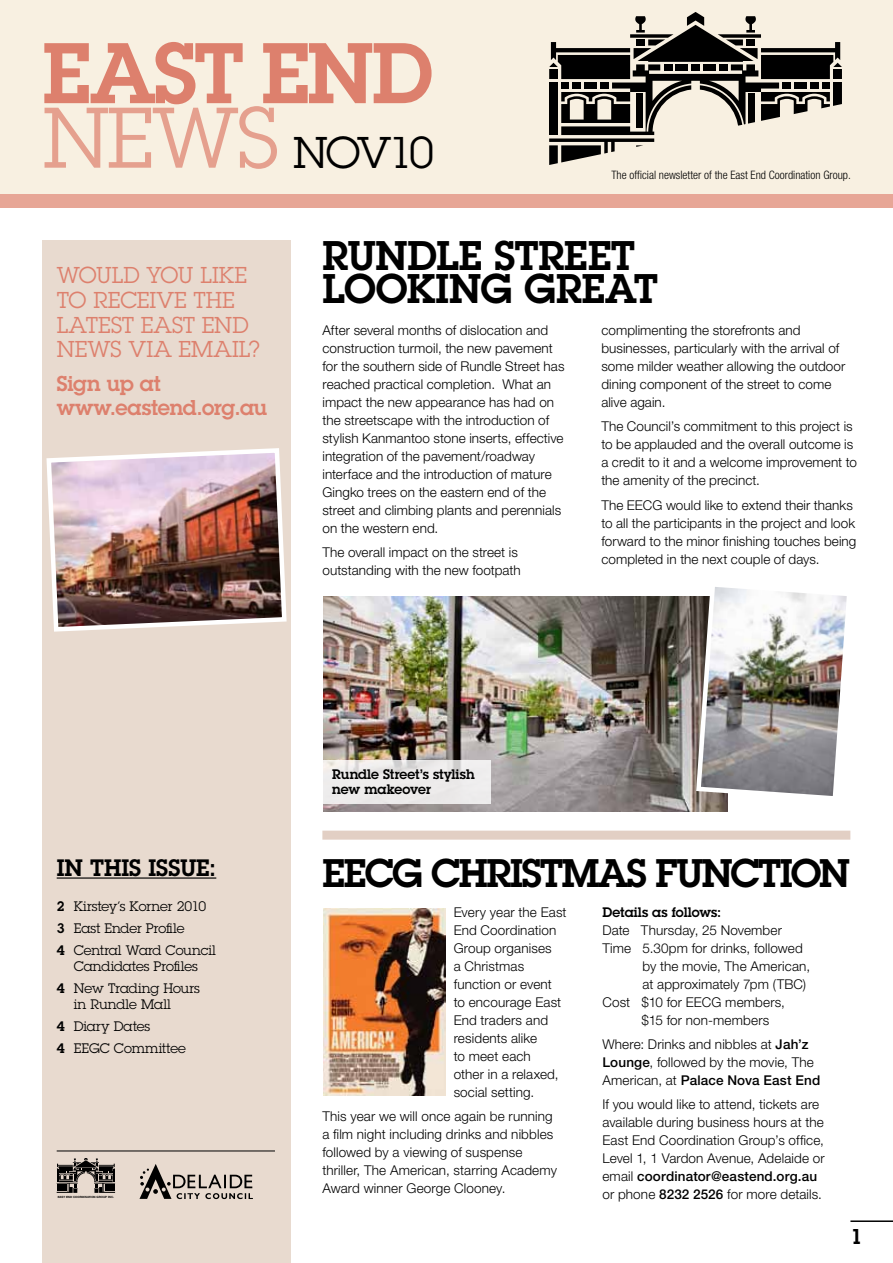
<style>
.page{position:relative;width:893px;height:1263px;background:#fff}
.page>*{position:absolute;margin:0;border:0;box-sizing:border-box;transform-origin:0 0}
.t1{font:600 84px "Lubalin Graph Std";color:#dd806d}
.t2{font:43.5px "Lubalin Graph Std";letter-spacing:-.075em;color:#000}
.t3{font:600 40.5px/33.8px "Lubalin Graph Std";letter-spacing:-.005em;color:#000}
.t4{font:600 39px "Lubalin Graph Std";letter-spacing:-.04em;color:#000}
.t5{font:600 23.25px "Lubalin Graph Std";color:#000}
.t6{font:22.5px/24.8px "Lubalin Graph Std";letter-spacing:.005em;color:#dd806d}
.t7{font:600 21px/24.8px "Lubalin Graph Std";letter-spacing:-.01em;color:#dd806d}
.t8{font:600 21px "Lubalin Graph Std";color:#000}
.t9{font:300 13.5px/18px "Helvetica Neue LT Std";letter-spacing:.005em;color:#000}
.t10{font:13.5px/22.2px "Lubalin Graph Std";letter-spacing:-.01em;color:#000}
.t11{font:600 13.5px/15px "Lubalin Graph Std";color:#000}
.t12{font:13.5px/22.2px "Lubalin Graph Std";letter-spacing:.01em;color:#000}
.t13{font:300 condensed 11.7px "Helvetica Neue LT Std";color:#000}
.t14{font:700 2.85px "Helvetica Neue";color:#000}
.s1{font-size:84px;color:#e5a08e}
.s2{font-weight:600}
.s3{font-weight:500}
</style>
<div class="page">
<div style="left:43px;top:240px;width:248px;height:1023px;background:#e8dacf"></div>
<svg style="left:139px;top:1164px;width:114px;height:35px"></svg>
<hr style="left:57px;top:1150px;width:218px;height:1px;background:#000">
<div style="left:0;top:0;width:893px;height:203px;background:#f8f0e1"></div>
<svg style="left:549px;top:12px;width:293px;height:153px"></svg>
<svg style="left:57px;top:1158px;width:58px;height:35px"></svg>
<div style="left:0;top:194px;width:893px;height:14px;background:#e7a696"></div>
<img style="left:46px;top:448px;width:241px;height:184px">
<hr style="left:57px;top:877px;width:159px;height:2px;background:#000">
<div style="left:322px;top:831px;width:528px;height:9px;background:#e2cfc4"></div>
<img style="left:324px;top:908px;width:121px;height:188px">
<img style="left:324px;top:597px;width:404px;height:214px">
<img style="left:694px;top:587px;width:153px;height:216px">
<svg style="left:324px;top:760px;width:167px;height:43px;background:#ebe9e9"></svg>
<hr style="left:850px;top:1220px;width:43px;height:2px;background:#000">
<h1 class="t1" style="left:43px;top:18px;width:276px">EastEnd</h1>
<h2 class="t2" style="left:43px;top:125px;width:393px"><span class="s1">NEWS</span> NOV10</h2>
<p class="t13" style="left:611px;top:168px;width:241px">The official newsletter of the East End Coordination Group.</p>
<h3 class="t6" style="left:57px;top:262px;width:193px">Would you like to receive the latest East End<br>News</h3>
<h3 class="t6" style="left:129px;top:337px;width:133px">via email?</h3>
<h3 class="t7" style="left:57px;top:370px;width:212px">Sign up at www.eastend.org.au</h3>
<h3 class="t3" style="left:322px;top:238px;width:304px">Rundle Street<br>Loo</h3>
<h3 class="t3" style="left:407px;top:271px;width:226px">king Great</h3>
<p class="t9" style="left:322px;top:321px;width:244px">After several months of dislocation and construction turmoil, the new pavement for the southern side of Rundle Street has reached practical completion. What an impact the new appearance has had on the streetscape with the introduction of stylish Kanmantoo stone inserts, effective integration of the pavement/roadway interface and the introduction of mature Gingko trees on the eastern end of the street and climbing plants and perennials on the western end.</p>
<p class="t9" style="left:322px;top:543px;width:200px">The overall impact on the street is outstanding with the new footpath</p>
<p class="t9" style="left:601px;top:321px;width:246px">complimenting the storefronts and businesses, particularly with the arrival of some milder weather allowing the outdoor dining component of the street to come alive again.</p>
<p class="t9" style="left:601px;top:417px;width:257px">The Council’s commitment to this project is to be applauded and the overall outcome is a credit to it and a welcome improvement to the amenity of the precinct.</p>
<p class="t9" style="left:601px;top:496px;width:257px">The EECG would like to extend their thanks to all the participants in the project and look forward to the minor finishing touches being completed in the next couple of days.</p>
<h3 class="t5" style="left:57px;top:852px;width:161px">in this issue:</h3>
<p class="t10" style="left:57px;top:894px;width:161px"><span class="s2">2</span> Kirstey’s Korner 2010<br><span class="s2">3</span> East Ender Profile<br><span class="s2">4</span> Central Ward Council</p>
<p class="t10" style="left:57px;top:954px;width:145px;text-align:right">Candidates Profiles<br><span class="s2">4</span> New Trading Hours</p>
<p class="t12" style="left:57px;top:992px;width:131px;text-indent:17px">in Rundle Mall<br><span class="s2">4</span> Diary Dates<br><span class="s2">4</span> EEGC Committee</p>
<p class="t14" style="left:58px;top:1195px;width:58px">EAST END COORDINATION GROUP INC.</p>
<p class="t11" style="left:332px;top:766px;width:144px">Rundle Street’s stylish new makeover</p>
<h3 class="t4" style="left:322px;top:847px;width:26px">EECG</h3>
<h3 class="t4" style="left:431px;top:847px;width:139px">Christma</h3>
<h3 class="t4" style="left:627px;top:847px;width:155px">s Function</h3>
<p class="t9" style="left:454px;top:902px;width:114px">Every year the East<br>End Coordination<br>Group organises<br>a Christmas function or event<br>to encourage East<br>End traders and residents alike<br>to meet each<br>other in a relaxed, social setting.</p>
<p class="t9" style="left:322px;top:1107px;width:236px">This year we will once again be running a film night including drinks and nibbles followed by a viewing of suspense thriller, The American, starring Academy Award winner George Clooney.</p>
<p class="t11" style="left:602px;top:904px;width:120px">Details as follows:</p>
<p class="t9" style="left:602px;top:920px;width:181px">Date Thursday, 25 November</p>
<p class="t9" style="left:602px;top:938px;width:202px">Time 5.30pm for drinks, followed</p>
<p class="t9" style="left:642px;top:956px;width:169px">by the movie, The American,</p>
<p class="t9" style="left:642px;top:974px;width:165px">at approximately 7pm (TBC)</p>
<p class="t9" style="left:602px;top:992px;width:184px">Cost $10 for EECG members,</p>
<p class="t9" style="left:642px;top:1010px;width:129px">$15 for non-members</p>
<p class="t9" style="left:602px;top:1035px;width:219px">Where: Drinks and nibbles at <span class="s3">Jah’z<br>Lounge</span>, followed by the movie, The<br>American, at <span class="s3">Palace Nova East End</span></p>
<p class="t9" style="left:602px;top:1095px;width:224px">If you would like to attend, tickets are available during business hours at the East End Coordination Group’s office, Level 1, 1 Vardon Avenue, Adelaide or email <span class="s3">coordinator@eastend.org.au </span>or phone <span class="s3">8232 2526</span> for more details.</p>
<h3 class="t8" style="left:850px;top:1223px;width:14px">1</h3>
</div>
